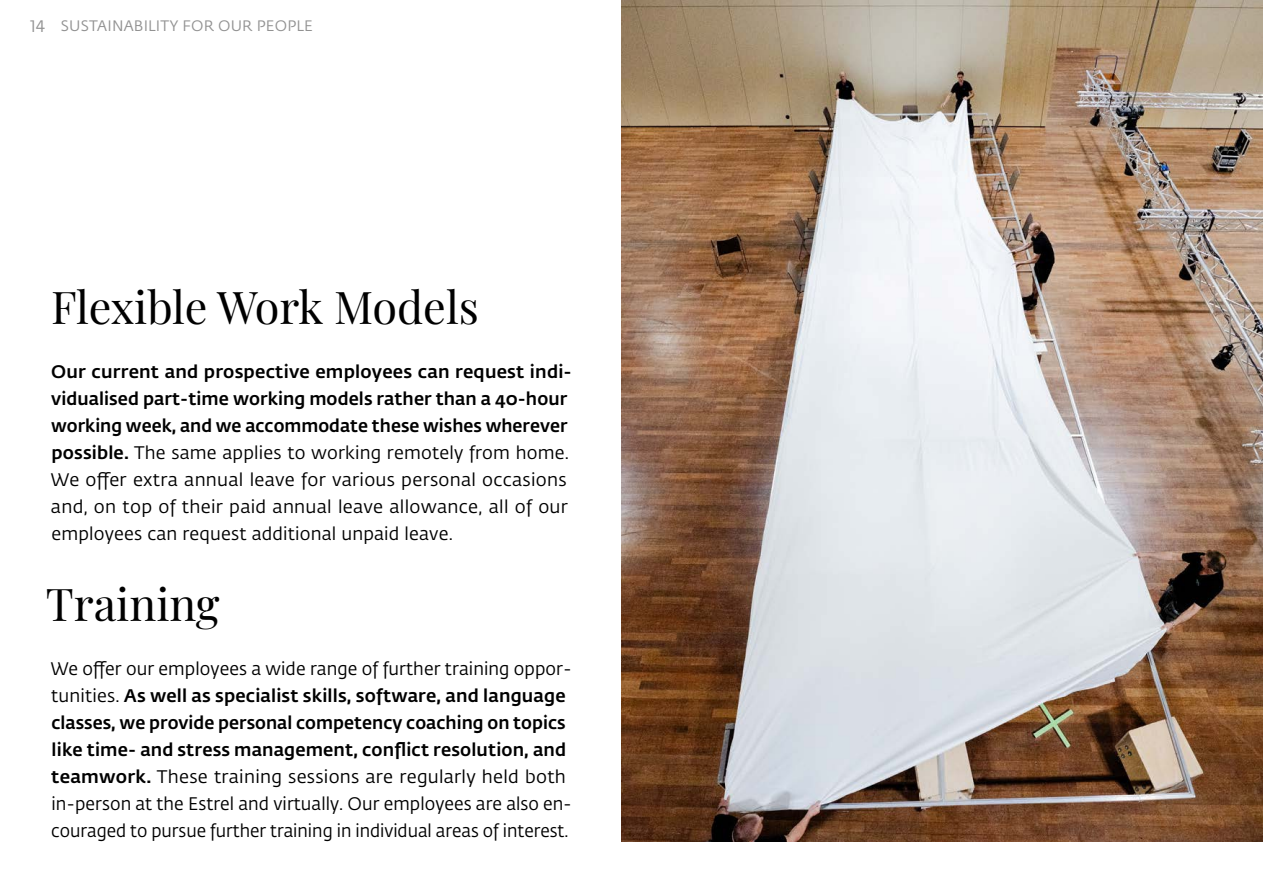
<style>
.page{position:relative;width:1263px;height:893px;background:#fff}
.page>*{position:absolute;margin:0;border:0;box-sizing:border-box;transform-origin:0 0}
.t1{font:45px "Playfair Display";color:#000}
.t2{font:18px/27px "Fedra Sans Std";letter-spacing:.01em;color:#000}
.t3{font:16.5px "Fedra Sans Std";color:#929292}
.t4{font:15px "Fedra Sans Std";letter-spacing:.01em;color:#929292}
.s1{font-weight:500}
</style>
<div class="page">
<img style="left:621px;top:0;width:642px;height:842px">
<p class="t3" style="left:30px;top:16px;width:17px">14</p>
<p class="t4" style="left:61px;top:17px;width:253px">SUSTAINABILITY FOR OUR PEOPLE</p>
<h1 class="t1" style="left:51px;top:272px;width:429px">Flexible Work Models</h1>
<p class="t2" style="left:51px;top:358px;width:523px"><span class="s1">Our current and prospective employees can request indi&shy;vidualised part-time working models rather than a 40-hour working week, and we accommodate these wishes wherever possible.</span> The same applies to working remotely from home.<br>We offer extra annual leave for various personal occasions and, on top of their paid annual leave allowance, all of our employees can request additional unpaid leave.</p>
<h1 class="t1" style="left:46px;top:568px;width:175px">Training</h1>
<p class="t2" style="left:51px;top:655px;width:523px">We offer our employees a wide range of further training oppor&shy;tunities. <span class="s1">As well as specialist skills, software, and language classes, we provide personal competency coaching on topics like time- and stress management, conflict resolution, and teamwork.</span> These training sessions are regularly held both in-person at the Estrel and virtually. Our employees are also en&shy;couraged to pursue further training in individual areas of interest.</p>
</div>
